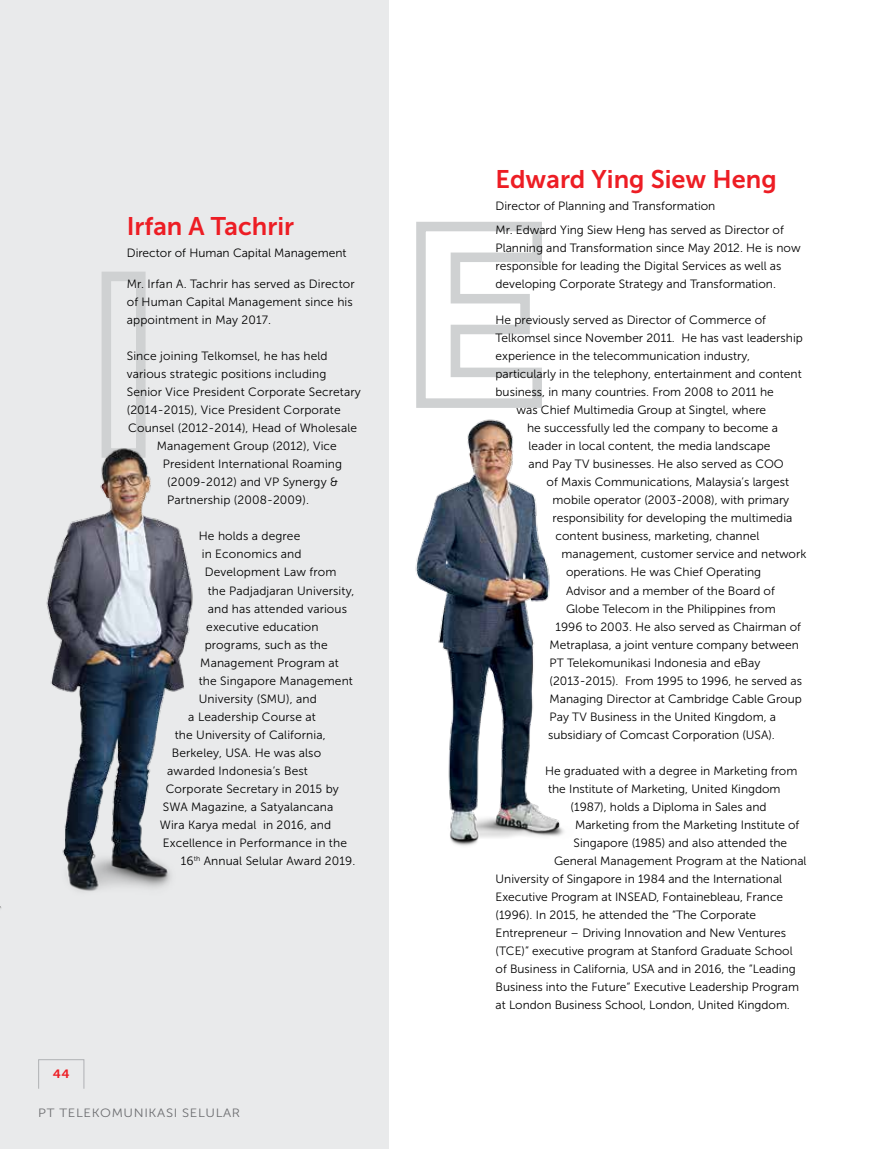
<style>
.page{position:relative;width:893px;height:1149px;background:#fff}
.page>*{position:absolute;margin:0;border:0;box-sizing:border-box;transform-origin:0 0}
.t1{font:25.35px "Museo Sans 700";color:#ed1d24}
.t2{font:12px/18px "Museo Sans 300";color:#000}
.t3{font:12px "Museo Sans 300";letter-spacing:.05em;color:#6d6e71;scale:1.1 1}
.t4{font:12px "Museo Sans 700";color:#ed1d24;scale:1.1 1}
</style>
<div class="page">
<div style="left:0;top:0;width:388px;height:1148px;background:#e9eaeb"></div>
<div style="left:38px;top:1058px;width:46px;height:30px;border:1px solid #afb1b4"></div>
<div style="left:102px;top:271px;width:44px;height:186px;border:10px solid #cfd1d2"></div>
<svg style="left:416px;top:221px;width:126px;height:166px"></svg>
<img style="left:415px;top:387px;width:149px;height:459px">
<img style="left:0;top:406px;width:193px;height:503px">
<h1 class="t1" style="left:127px;top:212px;width:169px">I rfan A Tachrir</h1>
<p class="t2" style="left:127px;top:244px;width:221px">Director of Human Capital Management</p>
<p class="t2" style="left:127px;top:275px;width:229px">M r. I rfan A. Tachrir has served as Director of Human Capital Management since his appointment in May 2017.</p>
<p class="t2" style="left:127px;top:347px;width:202px">Since joining Telkomsel, he has held</p>
<p class="t2" style="left:127px;top:365px;width:201px">various strategic positions including</p>
<p class="t2" style="left:127px;top:383px;width:235px">Senior Vice President Corporate Secretary</p>
<p class="t2" style="left:127px;top:401px;width:215px">(2014-2015), Vice President Corporate</p>
<p class="t2" style="left:128px;top:419px;width:230px">Counsel (2012-2014), Head of Wholesale</p>
<p class="t2" style="left:157px;top:437px;width:182px">Management Group (2012), Vice</p>
<p class="t2" style="left:163px;top:455px;width:181px">President I nternational Roaming</p>
<p class="t2" style="left:167px;top:473px;width:172px">(2009-2012) and VP Synergy &amp;</p>
<p class="t2" style="left:167px;top:491px;width:143px">Partnership (2008-2009).</p>
<p class="t2" style="left:199px;top:527px;width:103px">He holds a degree</p>
<p class="t2" style="left:202px;top:545px;width:101px">in Economics and</p>
<p class="t2" style="left:205px;top:563px;width:133px">Development Law from</p>
<p class="t2" style="left:208px;top:581px;width:148px">the Padjadjaran U niversity,</p>
<p class="t2" style="left:208px;top:599px;width:141px">and has attended various</p>
<p class="t2" style="left:206px;top:617px;width:114px">executive education</p>
<p class="t2" style="left:205px;top:635px;width:124px">programs, such as the</p>
<p class="t2" style="left:200px;top:653px;width:140px">Management Program at</p>
<p class="t2" style="left:199px;top:671px;width:156px">the Singapore Management</p>
<p class="t2" style="left:199px;top:689px;width:71px">U niversity (SMU</p>
<p class="t2" style="left:286px;top:689px;width:32px">), and</p>
<p class="t2" style="left:188px;top:707px;width:129px">a Leadership Course at</p>
<p class="t2" style="left:175px;top:725px;width:152px">the U niversity of California,</p>
<p class="t2" style="left:172px;top:743px;width:62px">Berkeley, USA</p>
<p class="t2" style="left:248px;top:743px;width:74px">. He was also</p>
<p class="t2" style="left:167px;top:761px;width:142px">awarded I ndonesia’s Best</p>
<p class="t2" style="left:166px;top:779px;width:175px">Corporate Secretary in 2015 by</p>
<p class="t2" style="left:163px;top:797px;width:172px">SWA Magazine, a Satyalancana</p>
<p class="t2" style="left:160px;top:815px;width:173px">Wira Karya medal in 2016, and</p>
<p class="t2" style="left:163px;top:833px;width:186px">Excellence in Performance in the</p>
<p class="t2" style="left:181px;top:851px;width:176px">16<sup>th</sup> Annual Selular Award 2019.</p>
<p class="t4" style="left:53px;top:1067px;width:17px">44</p>
<p class="t3" style="left:38px;top:1106px;width:185px">PT Telekomunikasi Selular</p>
<h1 class="t1" style="left:496px;top:164px;width:283px">Edward Ying Siew Heng</h1>
<p class="t2" style="left:496px;top:196px;width:221px">Director of Planning and Transformation</p>
<p class="t2" style="left:496px;top:221px;width:307px">M r. Edward Ying Siew Heng has served as Director of Planning and Transformation since May 2012. He is now responsible for leading the Digital Services as well as developing Corporate Strategy and Transformation.</p>
<p class="t2" style="left:496px;top:311px;width:272px">He previously served as Director of Commerce of</p>
<p class="t2" style="left:496px;top:329px;width:309px">Telkomsel since November 2011. He has vast leadership</p>
<p class="t2" style="left:496px;top:347px;width:256px">experience in the telecommunication industry,</p>
<p class="t2" style="left:496px;top:365px;width:308px">particularly in the telephony, entertainment and content</p>
<p class="t2" style="left:496px;top:383px;width:280px">business, in many countries. From 2008 to 2011 he</p>
<p class="t2" style="left:517px;top:401px;width:251px">was Chief M ultimedia Group at Singtel, where</p>
<p class="t2" style="left:527px;top:419px;width:252px">he successfully led the company to become a</p>
<p class="t2" style="left:529px;top:437px;width:243px">leader in local content, the media landscape</p>
<p class="t2" style="left:529px;top:455px;width:246px">and Pay TV businesses. He also served as COO</p>
<p class="t2" style="left:547px;top:473px;width:244px">of Maxis Communications, Malaysia’s largest</p>
<p class="t2" style="left:553px;top:491px;width:238px">mobile operator (2003-2008), with primary</p>
<p class="t2" style="left:553px;top:509px;width:241px">responsibility for developing the multimedia</p>
<p class="t2" style="left:556px;top:527px;width:205px">content business, marketing, channel</p>
<p class="t2" style="left:562px;top:545px;width:246px">management, customer service and network</p>
<p class="t2" style="left:566px;top:563px;width:197px">operations. He was Chief Operating</p>
<p class="t2" style="left:566px;top:581px;width:210px">Advisor and a member of the Board of</p>
<p class="t2" style="left:566px;top:599px;width:211px">Globe Telecom in the Philippines from</p>
<p class="t2" style="left:556px;top:617px;width:247px">1996 to 2003. He also served as Chairman of</p>
<p class="t2" style="left:550px;top:635px;width:251px">Metraplasa, a joint venture company between</p>
<p class="t2" style="left:550px;top:653px;width:212px">PT Telekomunikasi I ndonesia and eBay</p>
<p class="t2" style="left:550px;top:671px;width:254px">(2013-2015). From 1995 to 1996, he served as</p>
<p class="t2" style="left:550px;top:689px;width:254px">Managing Director at Cambridge Cable Group</p>
<p class="t2" style="left:550px;top:707px;width:228px">Pay TV Business in the U nited Kingdom, a</p>
<p class="t2" style="left:548px;top:725px;width:206px">subsidiary of Comcast Corporation (USA</p>
<p class="t2" style="left:768px;top:725px;width:8px">).</p>
<p class="t2" style="left:545px;top:761px;width:254px">He graduated with a degree in Marketing from</p>
<p class="t2" style="left:548px;top:779px;width:234px">the I nstitute of Marketing, U nited Kingdom</p>
<p class="t2" style="left:571px;top:797px;width:197px">(1987), holds a Diploma in Sales and</p>
<p class="t2" style="left:575px;top:815px;width:226px">Marketing from the Marketing I nstitute of</p>
<p class="t2" style="left:574px;top:833px;width:215px">Singapore (1985) and also attended the</p>
<p class="t2" style="left:554px;top:851px;width:254px">General Management Program at the National</p>
<p class="t2" style="left:496px;top:869px;width:288px">U niversity of Singapore in 1984 and the I nternational</p>
<p class="t2" style="left:496px;top:887px;width:127px">Executive Program at INSEA</p>
<p class="t2" style="left:496px;top:887px;width:299px;text-indent:152px">D, Fontainebleau, France (1996). I n 2015, he attended the “The Corporate Entrepreneur – Driving I nnovation and New Ventures (TCE)” executive program at Stanford Graduate School of Business in California, USA</p>
<p class="t2" style="left:496px;top:959px;width:305px;text-indent:162px">and in 2016, the “Leading<br>Business into the Future“ Executive Leadership Program at London Business School, London, U nited Kingdom.</p>
</div>
